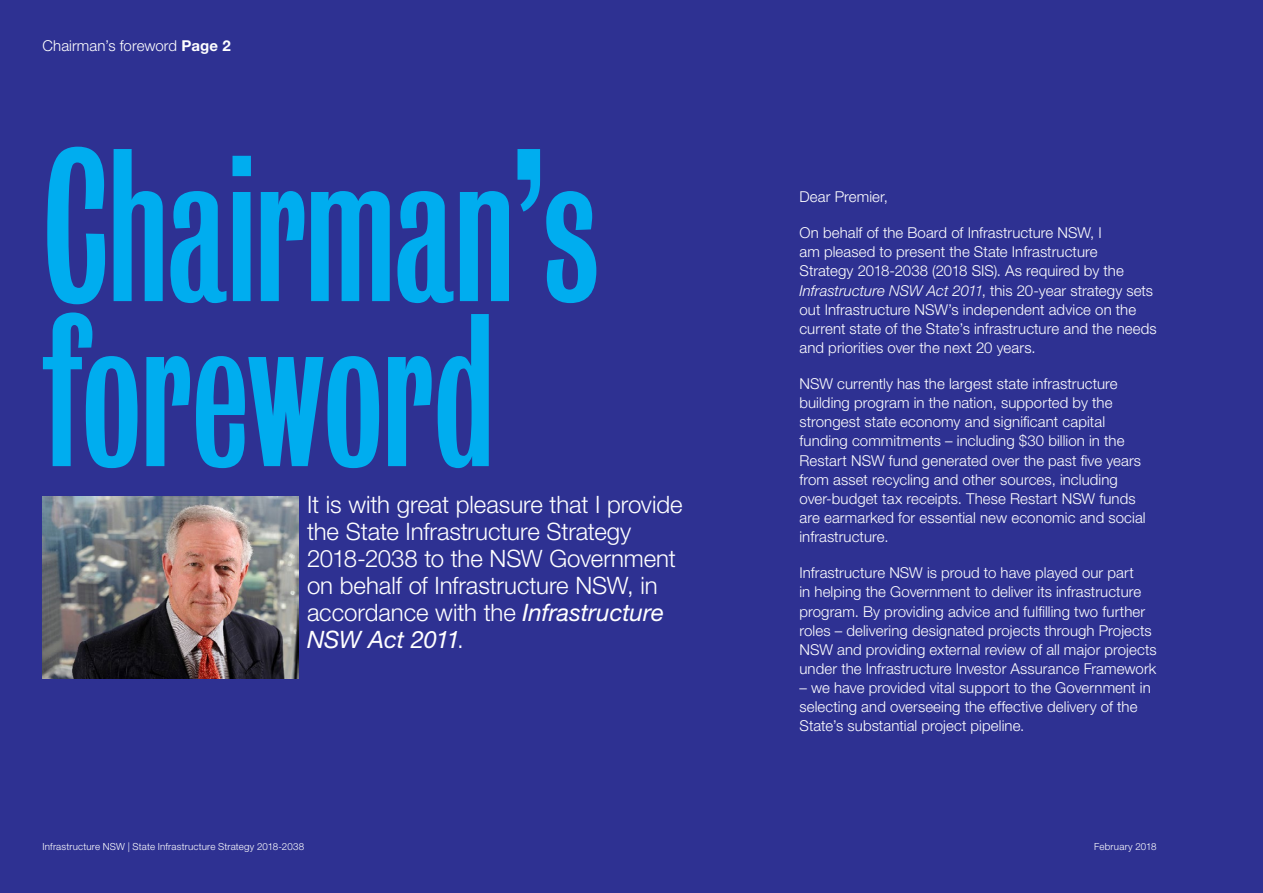
<style>
.page{position:relative;width:1263px;height:893px;background:#2e3192}
.page>*{position:absolute;margin:0;border:0;box-sizing:border-box;transform-origin:0 0}
._0_Section_Heading{font:198px/165px "Bureau Grotesque One Three";color:#00adef}
._4_Body{font:300 24px/27px "Helvetica Neue LT Std";letter-spacing:-.005em;color:#fff}
._4_Body-2{font:300 15px/19.2px "Helvetica Neue LT Std";letter-spacing:.005em;color:#fff}
._4_Body-3{font:300 9.75px "Helvetica Neue LT Std";letter-spacing:.02em;color:#fff}
.s1{font-weight:700}
.s2{font-weight:400;font-style:italic}
.s3{font-style:italic}
</style>
<div class="page">
<img style="left:43px;top:496px;width:255px;height:182px">
<p class="_4_Body-2" style="left:43px;top:36px;width:190px">Chairman’s foreword <span class="s1">Page 2</span></p>
<p class="_0_Section_Heading" style="left:43px;top:146px;width:559px">Chairman’s foreword</p>
<p class="_4_Body" style="left:307px;top:491px;width:377px">It is with great pleasure that I provide the State Infrastructure Strategy<br>2018-2038 to the NSW Government on behalf of Infrastructure NSW, in accordance with the <span class="s2">Infrastructure<br>NSW Act 2011</span>.</p>
<p class="_4_Body-2" style="left:799px;top:187px;width:90px">Dear Premier,</p>
<p class="_4_Body-2" style="left:799px;top:223px;width:359px">On behalf of the Board of Infrastructure NSW, I<br>am pleased to present the State Infrastructure<br>Strategy 2018-2038 (2018 SIS). As required by the <span class="s3">Infrastructure NSW Act 2011</span>, this 20-year strategy sets out Infrastructure NSW’s independent advice on the current state of the State’s infrastructure and the needs and priorities over the next 20 years.</p>
<p class="_4_Body-2" style="left:799px;top:374px;width:348px">NSW currently has the largest state infrastructure building program in the nation, supported by the strongest state economy and significant capital funding commitments – including $30 billion in the Restart NSW fund generated over the past five years from asset recycling and other sources, including over-budget tax receipts. These Restart NSW funds are earmarked for essential new economic and social infrastructure.</p>
<p class="_4_Body-2" style="left:799px;top:563px;width:359px">Infrastructure NSW is proud to have played our part<br>in helping the Government to deliver its infrastructure program. By providing advice and fulfilling two further roles – delivering designated projects through Projects NSW and providing external review of all major projects under the Infrastructure Investor Assurance Framework</p>
<p class="_4_Body-2" style="left:799px;top:678px;width:353px">– we have provided vital support to the Government in selecting and overseeing the effective delivery of the<br>State’s substantial project pipeline.</p>
<p class="_4_Body-3" style="left:43px;top:840px;width:263px">Infrastructure NSW | State Infrastructure Strategy 2018-2038</p>
<p class="_4_Body-3" style="left:1094px;top:840px;width:64px">February 2018</p>
</div>
